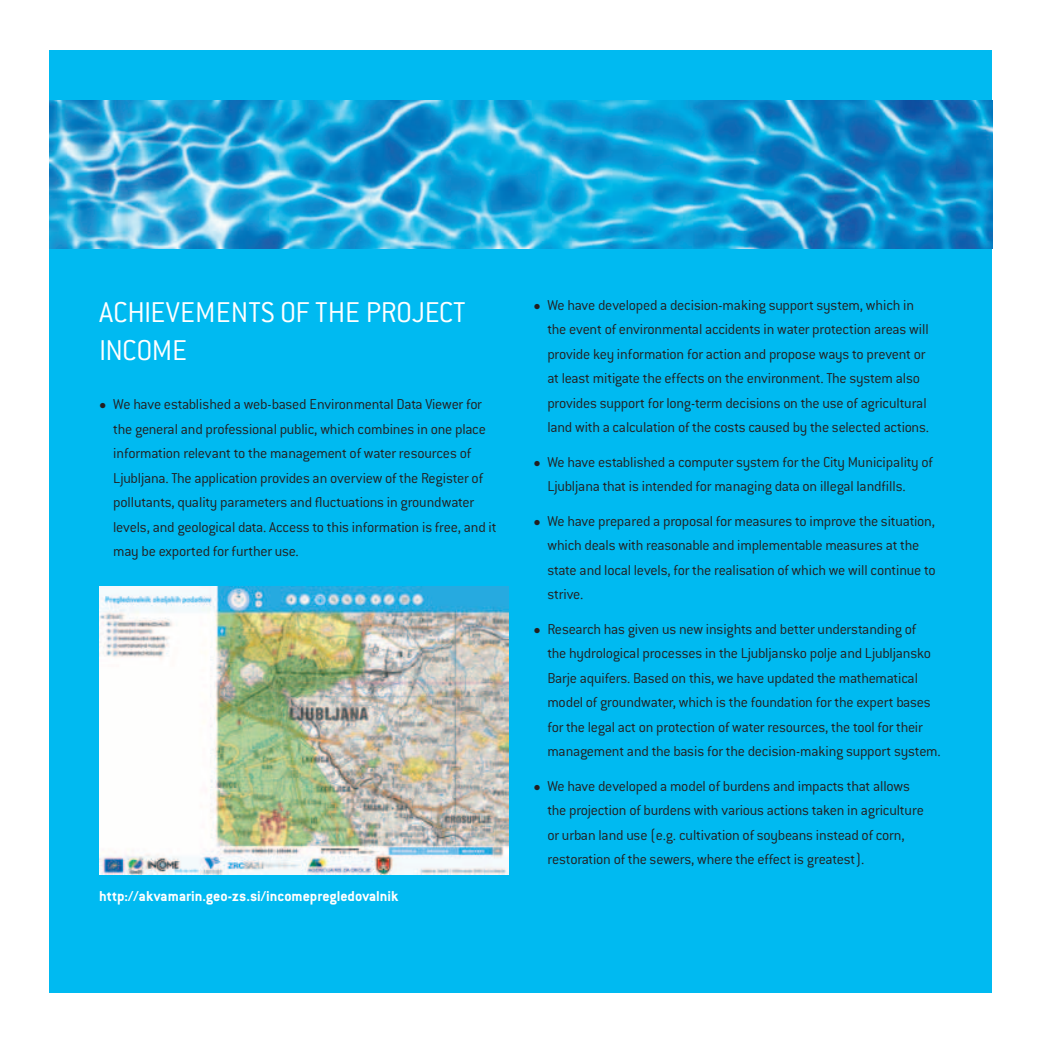
<style>
.page{position:relative;width:1042px;height:1042px;background:#fff}
.page>*{position:absolute;margin:0;border:0;box-sizing:border-box;transform-origin:0 0}
.t1{font:300 31.5px/38.5px "Conduit";letter-spacing:-.01em;color:#fff}
.t2{font:300 15.75px/24.5px "Conduit";letter-spacing:-.015em;color:#231f20}
.t3{font:700 15.75px "Conduit";color:#fff}
.s1{font-family:"Courier New";font-weight:400;font-size:12.25px}
</style>
<div class="page">
<div style="left:50px;top:50px;width:942px;height:942px;background:#00baf1"></div>
<img style="left:50px;top:100px;width:942px;height:148px">
<img style="left:99px;top:587px;width:409px;height:287px">
<h1 class="t1" style="left:99px;top:293px;width:368px">ACHIEVEMENTS OF THE PROJECT<br>INCOME</h1>
<p class="t2" style="left:113px;top:392px;width:385px;text-indent:-14px"><span class="s1">●</span> We have established a web-based Environmental Data Viewer for the general and professional public, which combines in one place information relevant to the management of water resources of Ljubljana. The application provides an overview of the Register of pollutants, quality parameters and fluctuations in groundwater levels, and geological data. Access to this information is free, and it may be exported for further use.</p>
<p class="t3" style="left:99px;top:887px;width:301px">http://akvamarin.geo-zs.si/incomepregledovalnik</p>
<p class="t2" style="left:547px;top:293px;width:383px;text-indent:-14px"><span class="s1">●</span> We have developed a decision-making support system, which in the event of environmental accidents in water protection areas will provide key information for action and propose ways to prevent or at least mitigate the effects on the environment. The system also provides support for long-term decisions on the use of agricultural land with a calculation of the costs caused by the selected actions.</p>
<p class="t2" style="left:547px;top:449px;width:387px;text-indent:-14px"><span class="s1">●</span> We have established a computer system for the City Municipality of<br>Ljubljana that is intended for managing data on illegal landfills.</p>
<p class="t2" style="left:547px;top:508px;width:390px;text-indent:-14px"><span class="s1">●</span> We have prepared a proposal for measures to improve the situation, which deals with reasonable and implementable measures at the state and local levels, for the realisation of which we will continue to strive.</p>
<p class="t2" style="left:547px;top:616px;width:395px;text-indent:-14px"><span class="s1">●</span> Research has given us new insights and better understanding of<br>the hydrological processes in the Ljubljansko polje and Ljubljansko Barje aquifers. Based on this, we have updated the mathematical model of groundwater, which is the foundation for the expert bases for the legal act on protection of water resources, the tool for their management and the basis for the decision-making support system.</p>
<p class="t2" style="left:547px;top:773px;width:378px;text-indent:-14px"><span class="s1">●</span> We have developed a model of burdens and impacts that allows the projection of burdens with various actions taken in agriculture or urban land use (e.g. cultivation of soybeans instead of corn, restoration of the sewers, where the effect is greatest).</p>
</div>
